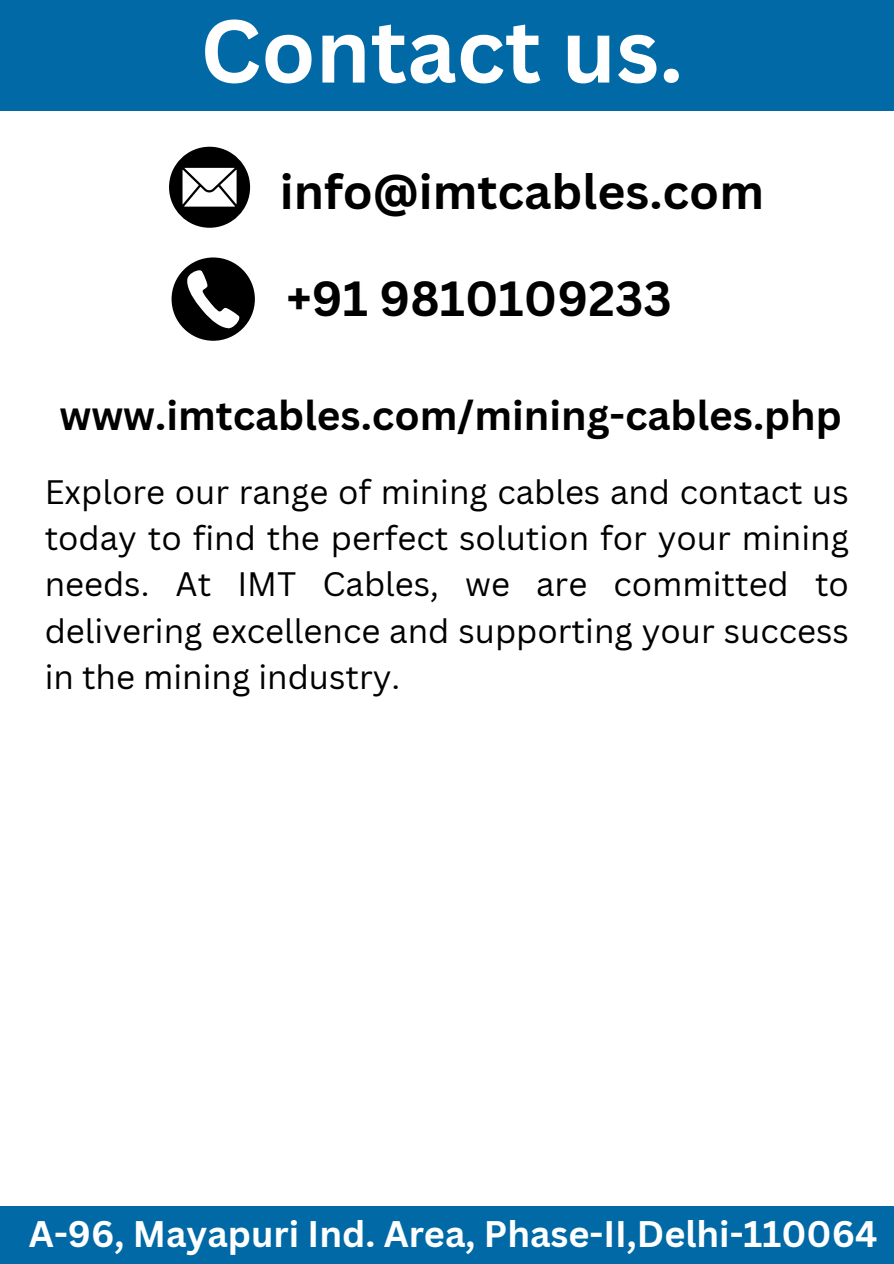
<style>
.page{position:relative;width:894px;height:1264px;background:#fff}
.page>*{position:absolute;margin:0;border:0;box-sizing:border-box;transform-origin:0 0}
.t1{font:700 87px "Canva Sans";color:#fff}
.t2{font:700 48px "Canva Sans";color:#000}
.t3{font:700 40.5px "Canva Sans";color:#000}
.t4{font:700 36px "Canva Sans";color:#fff}
.t5{font:33px/46.2px "Canva Sans";color:#000;text-align:justify}
</style>
<div class="page">
<div style="left:0;top:0;width:893px;height:111px;background:#016aa6"></div>
<svg style="left:169px;top:147px;width:81px;height:81px"></svg>
<svg style="left:171px;top:257px;width:84px;height:84px"></svg>
<div style="left:0;top:1206px;width:893px;height:57px;background:#016aa6"></div>
<h1 class="t1" style="left:200px;top:-10px;width:484px">Contact us.</h1>
<p class="t2" style="left:280px;top:158px;width:485px">info@imtcables.com</p>
<p class="t2" style="left:286px;top:265px;width:387px">+91 9810109233</p>
<h2 class="t3" style="left:59px;top:386px;width:783px">www.imtcables.com/mining-cables.php</h2>
<h3 class="t5" style="left:45px;top:468px;width:805px">Explore our range of mining cables and contact us today to find the perfect solution for your mining needs. At IMT Cables, we are committed to delivering excellence and supporting your success in the mining industry.</h3>
<h2 class="t4" style="left:29px;top:1208px;width:849px">A-96, Mayapuri Ind. Area, Phase-II,Delhi-110064</h2>
</div>
